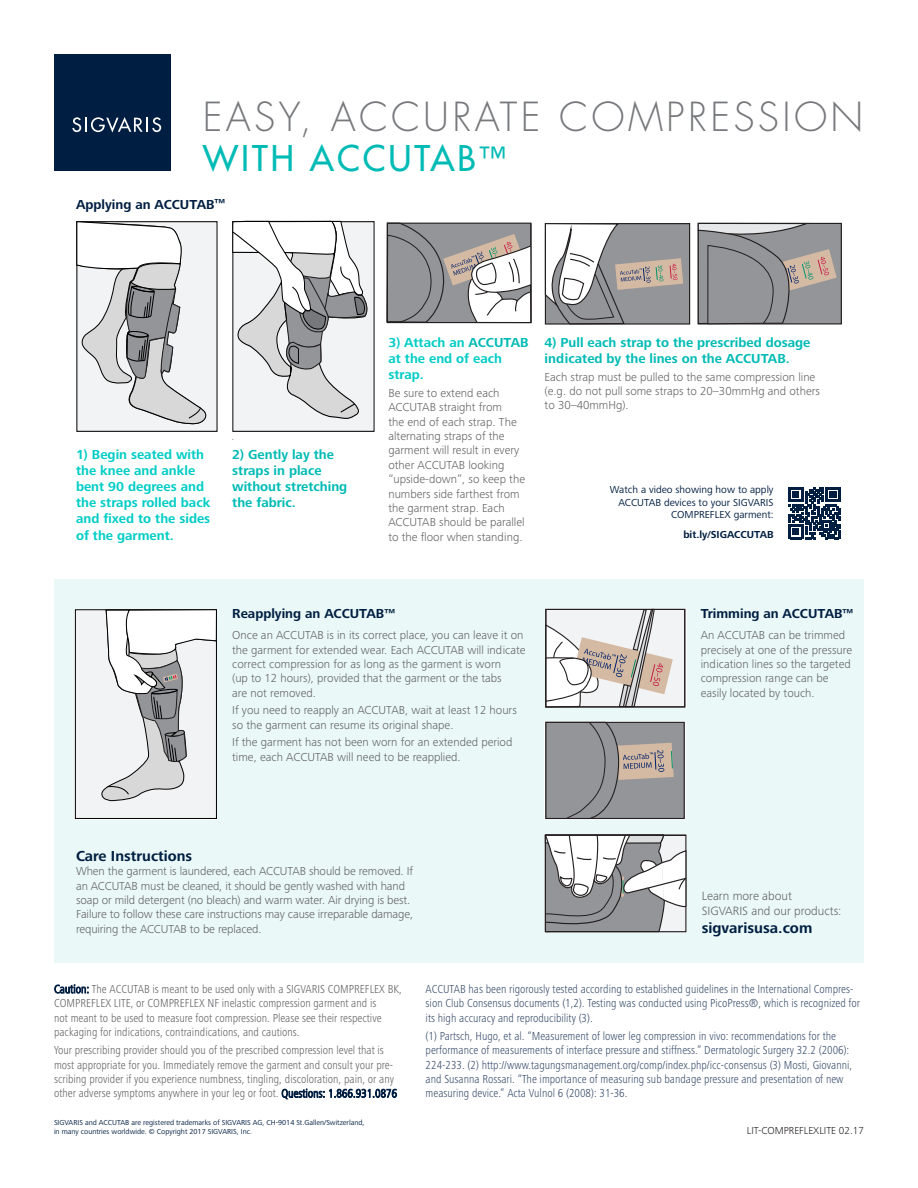
<style>
.page{position:relative;width:918px;height:1188px;background:#fff}
.page>*{position:absolute;margin:0;border:0;box-sizing:border-box;transform-origin:0 0}
.t1{font:300 39px "Futura LT";letter-spacing:.085em;color:#76787b}
.t2{font:34.5px "Futura LT";letter-spacing:.085em;color:#00bbb5}
.t3{font:700 15.15px "Frutiger Next Pro";color:#001e41}
.t4{font:700 15px "Frutiger Next Pro";color:#001e41}
.t5{font:700 13.5px/16.2px "Frutiger Next Pro";color:#00cdc6}
.t6{font:700 13.5px/16.2px "Frutiger Next Pro";color:#00bbb5}
.t7{font:700 13.5px "Frutiger Next Pro";color:#001e41}
.t8{font:300 12.45px/15px "Frutiger Next Pro";color:#616164}
.t9{font:300 12px/14.4px "Frutiger Next Pro";color:#616164}
.t10{font:300 condensed 12px/14.4px "Frutiger Next Pro";color:#3a4d6b}
.t11{font:300 condensed 12px/14.4px "Frutiger Next Pro";color:#616164}
.t12{font:10.5px/12.6px "Frutiger Next Pro";color:#001e41;text-align:right}
.t13{font:300 10.5px "Frutiger Next Pro";color:#231f20}
.t14{font:700 10.5px "Frutiger Next Pro";color:#001e41}
.t15{font:7.5px/9px "Frutiger Next Pro";color:#001e41}
.s1{font-size:28.5px}
.s2{color:#00bbb5}
.s3{color:#001e41}
</style>
<div class="page">
<div style="left:54px;top:579px;width:810px;height:383px;background:#eaf8f7"></div>
<div style="left:54px;top:54px;width:117px;height:117px;background:#001e41"></div>
<svg style="left:72px;top:117px;width:89px;height:16px"></svg>
<div style="left:75px;top:610px;width:141px;height:208px;background:#f2f3f4"></div>
<div style="left:75px;top:609px;width:142px;height:210px;border:1px solid #000"></div>
<svg style="left:101px;top:609px;width:116px;height:192px"></svg>
<svg style="left:387px;top:222px;width:145px;height:102px"></svg>
<hr style="left:531px;top:223px;width:1px;height:100px;background:#231f20">
<div style="left:545px;top:224px;width:145px;height:100px;background:#939598"></div>
<svg style="left:544px;top:223px;width:139px;height:102px"></svg>
<div style="left:546px;top:609px;width:139px;height:98px;background:#f2f3f4"></div>
<svg style="left:545px;top:608px;width:128px;height:99px"></svg>
<svg style="left:544px;top:834px;width:143px;height:99px;background:#b4b4b6"></svg>
<hr style="left:545px;top:835px;width:141px;height:1px;background:#231f20">
<div style="left:546px;top:722px;width:138px;height:96px;background:#939598"></div>
<svg style="left:545px;top:721px;width:129px;height:99px"></svg>
<div style="left:698px;top:223px;width:143px;height:101px;background:#939598"></div>
<svg style="left:697px;top:222px;width:140px;height:103px"></svg>
<div style="left:77px;top:222px;width:140px;height:209px;background:#f2f3f4"></div>
<div style="left:76px;top:221px;width:142px;height:211px;border:1px solid #000"></div>
<svg style="left:76px;top:221px;width:134px;height:205px"></svg>
<div style="left:233px;top:222px;width:141px;height:209px;background:#f2f3f4"></div>
<svg style="left:232px;top:220px;width:138px;height:212px"></svg>
<svg style="left:54px;top:985px;width:34px;height:8px"></svg>
<svg style="left:282px;top:1089px;width:115px;height:10px"></svg>
<svg style="left:789px;top:487px;width:51px;height:52px"></svg>
<p class="t1" style="left:203px;top:93px;width:662px">EASY, ACCURATE COMPRESSION</p>
<p class="t2" style="left:203px;top:136px;width:305px">WITH ACCUTAB<span class="s1">™</span></p>
<p class="t7" style="left:76px;top:196px;width:151px">Applying an ACCUTAB<sup>™</sup></p>
<p class="t5" style="left:76px;top:446px;width:136px">1) Begin seated with the knee and ankle bent 90 degrees and the straps rolled back and fixed to the sides of the garment.</p>
<p class="t6" style="left:232px;top:446px;width:117px">2) Gently lay the straps in place without stretching the fabric.</p>
<p class="t5" style="left:388px;top:334px;width:142px">3) Attach an <span class="s2">ACCUTAB </span>at the end of each strap.</p>
<p class="t9" style="left:388px;top:386px;width:138px">Be sure to extend each<br>ACCUTAB straight from<br>the end of each strap. The alternating straps of the garment will result in every other ACCUTAB looking “upside-down”, so keep the numbers side farthest from the garment strap. Each<br>ACCUTAB should be parallel to the floor when standing.</p>
<p class="t6" style="left:545px;top:334px;width:267px">4) Pull each strap to the prescribed dosage indicated by the lines on the ACCUTAB.</p>
<p class="t9" style="left:545px;top:369px;width:277px">Each strap must be pulled to the same compression line (e.g. do not pull some straps to 20–30mmHg and others to 30–40mmHg).</p>
<p class="t12" style="left:610px;top:483px;width:165px">Watch a video showing how to apply<br>ACCUTAB devices to your SIGVARIS<br>COMPREFLEX garment:</p>
<p class="t14" style="left:683px;top:529px;width:92px">bit.ly/SIGACCUTAB</p>
<p class="t7" style="left:232px;top:606px;width:164px">Reapplying an ACCUTAB<sup>™</sup></p>
<p class="t9" style="left:232px;top:628px;width:295px">Once an ACCUTAB is in its correct place, you can leave it on the garment for extended wear. Each ACCUTAB will indicate correct compression for as long as the garment is worn<br>(up to 12 hours), provided that the garment or the tabs<br>are not removed.</p>
<p class="t9" style="left:232px;top:703px;width:286px">If you need to reapply an ACCUTAB, wait at least 12 hours so the garment can resume its original shape.</p>
<p class="t9" style="left:232px;top:735px;width:282px">If the garment has not been worn for an extended period time, each ACCUTAB will need to be reapplied.</p>
<p class="t7" style="left:701px;top:606px;width:154px">Trimming an ACCUTAB<sup>™</sup></p>
<p class="t9" style="left:701px;top:628px;width:153px">An ACCUTAB can be trimmed precisely at one of the pressure indication lines so the targeted compression range can be easily located by touch.</p>
<p class="t4" style="left:76px;top:847px;width:118px">Care Instructions</p>
<p class="t9" style="left:76px;top:864px;width:339px">When the garment is laundered, each ACCUTAB should be removed. If an ACCUTAB must be cleaned, it should be gently washed with hand soap or mild detergent (no bleach) and warm water. Air drying is best.<br>Failure to follow these care instructions may cause irreparable damage, requiring the ACCUTAB to be replaced.</p>
<p class="t8" style="left:702px;top:888px;width:141px">Learn more about<br>SIGVARIS and our products:</p>
<p class="t3" style="left:702px;top:919px;width:112px">sigvarisusa.com</p>
<p class="t11" style="left:54px;top:982px;width:349px"><span class="s3">Caution:</span> The ACCUTAB is meant to be used only with a SIGVARIS COMPREFLEX BK, COMPREFLEX LITE, or COMPREFLEX NF inelastic compression garment and is<br>not meant to be used to measure foot compression. Please see their respective packaging for indications, contraindications, and cautions.</p>
<p class="t11" style="left:54px;top:1043px;width:345px">Your prescribing provider should you of the prescribed compression level that is most appropriate for you. Immediately remove the garment and consult your pre&shy;scribing provider if you experience numbness, tingling, discoloration, pain, or any other adverse symptoms anywhere in your leg or foot. <span class="s3">Questions: 1.866.931.0876</span></p>
<p class="t10" style="left:426px;top:982px;width:436px">ACCUTAB has been rigorously tested according to established guidelines in the International Compres&shy;sion Club Consensus documents (1,2). Testing was conducted using PicoPress®, which is recognized for its high accuracy and reproducibility (3).</p>
<p class="t10" style="left:426px;top:1029px;width:428px">(1) Partsch, Hugo, et al. “Measurement of lower leg compression in vivo: recommendations for the performance of measurements of interface pressure and stiffness.” Dermatologic Surgery 32.2 (2006):<br>224-233. (2) http://www.tagungsmanagement.org/comp/index.php/icc-consensus (3) Mosti, Giovanni, and Susanna Rossari. “The importance of measuring sub bandage pressure and presentation of new measuring device.” Acta Vulnol 6 (2008): 31-36.</p>
<p class="t15" style="left:54px;top:1118px;width:312px">SIGVARIS and ACCUTAB are registered trademarks of SIGVARIS AG, CH-9014 St.Gallen/Switzerland, in many countries worldwide. © Copyright 2017 SIGVARIS, Inc.</p>
<p class="t13" style="left:747px;top:1124px;width:119px">LIT-COMPREFLEXLITE 02.17</p>
</div>
